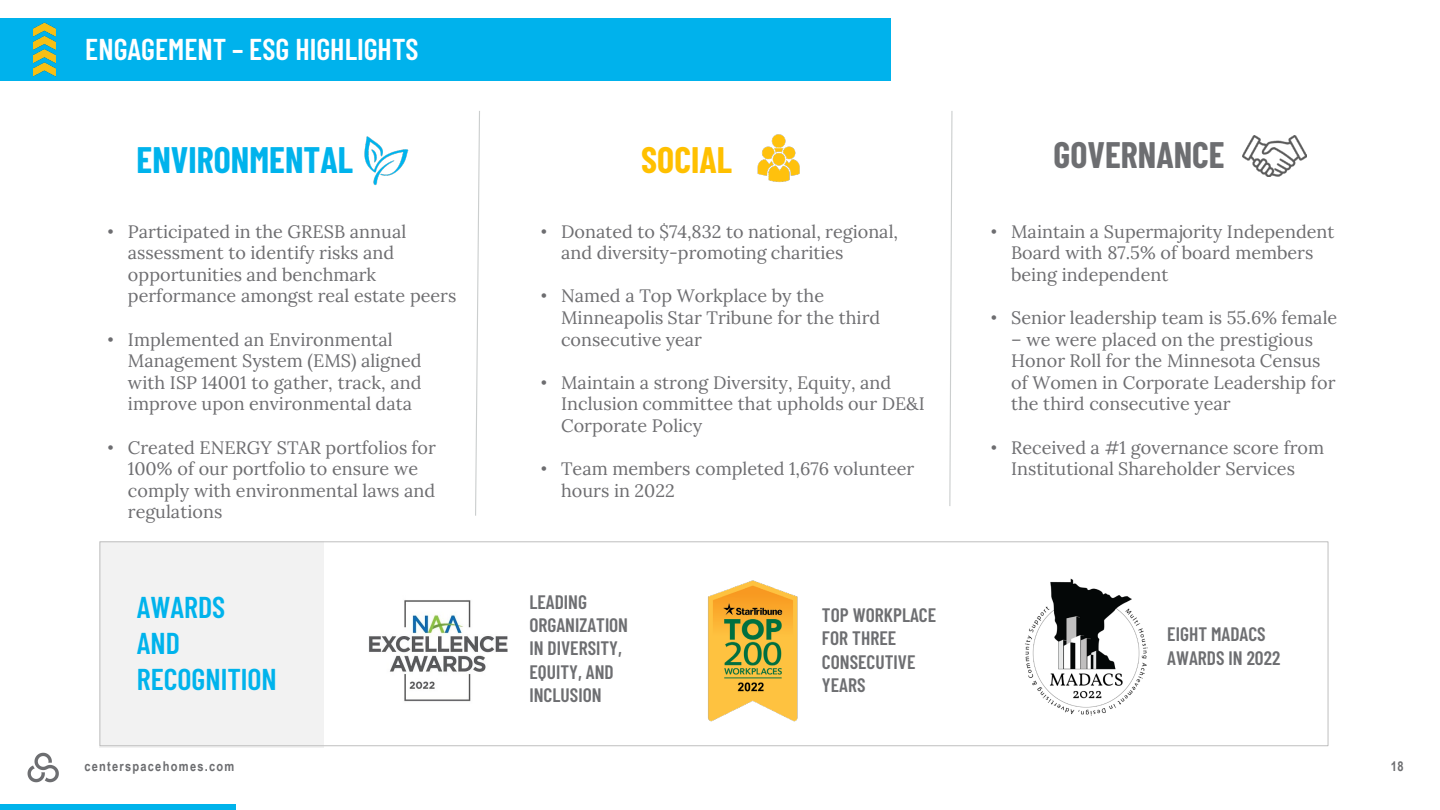
<style>
.page{position:relative;width:1440px;height:810px;background:#fff}
.page>*{position:absolute;margin:0;border:0;box-sizing:border-box;transform-origin:0 0}
.t1{font:700 36px "Barlow Condensed";color:#00b3ec}
.t2{font:700 36px "Barlow Condensed";color:#6d6e71}
.t3{font:700 36px "Barlow Condensed";color:#ffc000}
.t4{font:600 30px "Barlow Condensed";color:#fff}
.t5{font:600 30px "Barlow Condensed";color:#00b3ec}
.t6{font:600 19.5px/23.4px "Barlow Condensed";color:#6d6e71}
.t7{font:18px/21.6px "Lora";color:#6d6d70}
.t8{font:700 13.5px "Arial Narrow";letter-spacing:.09em;color:#6c6d70}
.s1{font-family:"Arial"}
</style>
<div class="page">
<svg style="left:28px;top:753px;width:31px;height:29px"></svg>
<div style="left:0;top:805px;width:236px;height:5px;background:#00b3eb"></div>
<div style="left:0;top:18px;width:891px;height:63px;background:#00b2ec"></div>
<svg style="left:475px;top:111px;width:5px;height:405px"></svg>
<svg style="left:949px;top:111px;width:4px;height:395px"></svg>
<img style="left:364px;top:136px;width:45px;height:49px">
<img style="left:757px;top:134px;width:43px;height:48px">
<img style="left:1242px;top:135px;width:65px;height:42px">
<img style="left:33px;top:22px;width:22px;height:54px">
<div style="left:100px;top:541px;width:224px;height:207px;background:#f2f2f2"></div>
<img style="left:369px;top:600px;width:139px;height:102px">
<img style="left:708px;top:580px;width:90px;height:142px">
<img style="left:1025px;top:578px;width:123px;height:138px">
<div style="left:100px;top:541px;width:1228px;height:205px;border:1px solid #bfbfbf"></div>
<p class="t4" style="left:85px;top:28px;width:335px">ENGAGEMENT – ESG HIGHLIGHTS</p>
<p class="t1" style="left:137px;top:135px;width:218px">ENVIRONMENTAL</p>
<p class="t3" style="left:641px;top:135px;width:92px">SOCIAL</p>
<p class="t2" style="left:1054px;top:129px;width:173px">GOVERNANCE</p>
<p class="t7" style="left:128px;top:219px;width:330px;text-indent:-20px"><span class="s1">•</span> Participated in the GRESB annual assessment to identify risks and opportunities and benchmark performance amongst real estate peers</p>
<p class="t7" style="left:128px;top:327px;width:295px;text-indent:-20px"><span class="s1">•</span> Implemented an Environmental Management System (EMS) aligned with ISP 14001 to gather, track, and improve upon environmental data</p>
<p class="t7" style="left:128px;top:435px;width:310px;text-indent:-20px"><span class="s1">•</span> Created ENERGY STAR portfolios for<br>100% of our portfolio to ensure we comply with environmental laws and regulations</p>
<p class="t5" style="left:137px;top:586px;width:90px">AWARDS</p>
<p class="t5" style="left:137px;top:622px;width:45px">AND</p>
<p class="t5" style="left:137px;top:658px;width:141px">RECOGNITION</p>
<p class="t7" style="left:561px;top:219px;width:339px;text-indent:-20px"><span class="s1">•</span> Donated to $74,832 to national, regional, and diversity-promoting charities</p>
<p class="t7" style="left:561px;top:284px;width:321px;text-indent:-20px"><span class="s1">•</span> Named a Top Workplace by the<br>Minneapolis Star Tribune for the third consecutive year</p>
<p class="t7" style="left:561px;top:371px;width:365px;text-indent:-20px"><span class="s1">•</span> Maintain a strong Diversity, Equity, and<br>Inclusion committee that upholds our DE&amp;I<br>Corporate Policy</p>
<p class="t7" style="left:561px;top:457px;width:355px;text-indent:-20px"><span class="s1">•</span> Team members completed 1,676 volunteer hours in 2022</p>
<p class="t6" style="left:529px;top:589px;width:100px">LEADING<br>ORGANIZATION</p>
<p class="t6" style="left:529px;top:635px;width:94px">IN DIVERSITY,<br>EQUITY, AND<br>INCLUSION</p>
<p class="t6" style="left:822px;top:602px;width:116px">TOP WORKPLACE<br>FOR THREE<br>CONSECUTIVE<br>YEARS</p>
<p class="t7" style="left:1011px;top:219px;width:325px;text-indent:-20px"><span class="s1">•</span> Maintain a Supermajority Independent<br>Board with 87.5% of board members being independent</p>
<p class="t7" style="left:991px;top:306px;width:348px"><span class="s1">•</span> Senior leadership team is 55.6% female</p>
<p class="t7" style="left:1011px;top:327px;width:326px">– we were placed on the prestigious Honor Roll for the Minnesota Census of Women in Corporate Leadership for the third consecutive year</p>
<p class="t7" style="left:991px;top:435px;width:335px;text-align:center"><span class="s1">•</span> Received a #1 governance score from<br>Institutional Shareholder Services</p>
<p class="t6" style="left:1167px;top:621px;width:100px">EIGHT MADACS</p>
<p class="t6" style="left:1167px;top:645px;width:115px">AWARDS IN 2022</p>
<p class="t8" style="left:84px;top:756px;width:152px">centerspacehomes.com</p>
<p class="t8" style="left:1391px;top:756px;width:15px">18</p>
</div>
